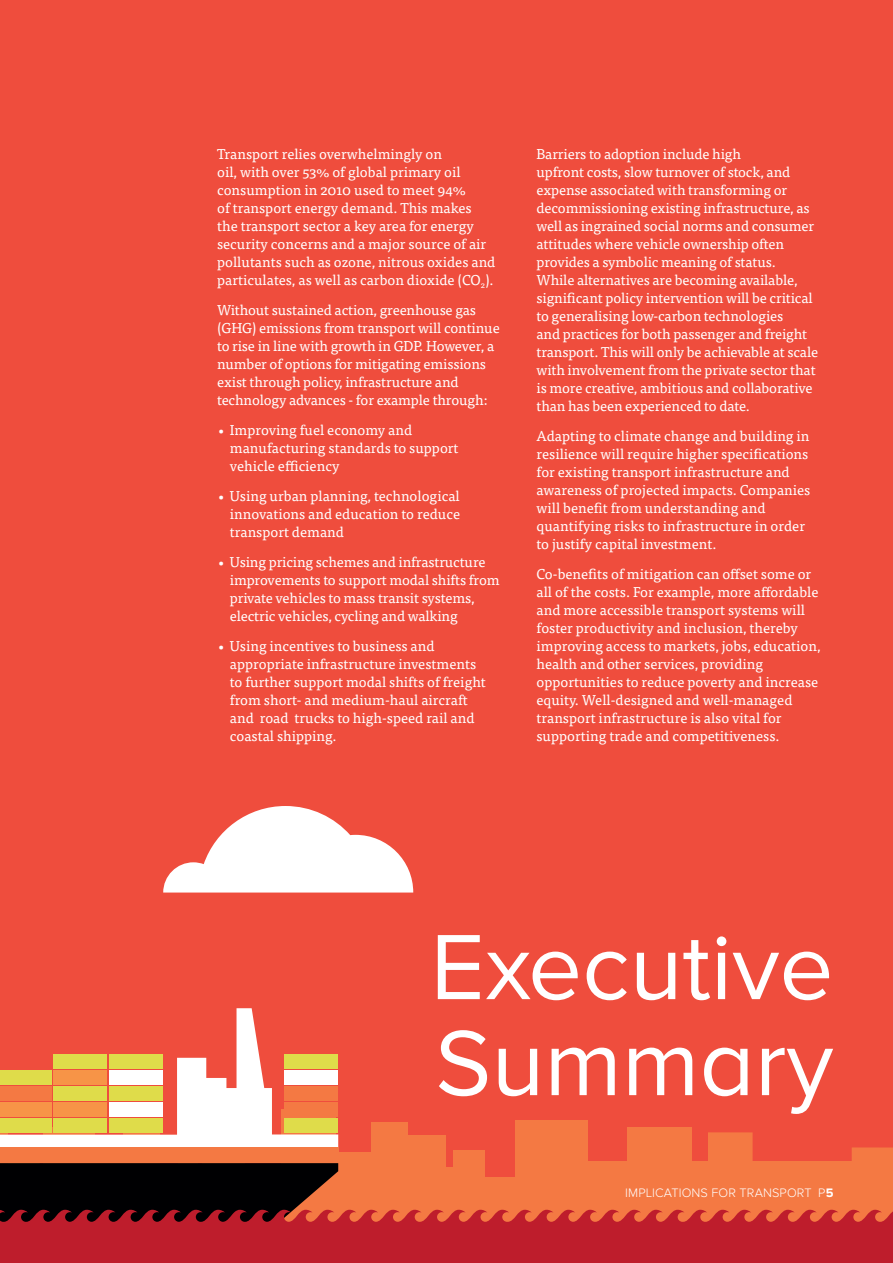
<style>
.page{position:relative;width:893px;height:1263px;background:#ef4d3d}
.page>*{position:absolute;margin:0;border:0;box-sizing:border-box;transform-origin:0 0}
.t1{font:96px/96px "Proxima Nova";color:#fff}
.t2{font:14.25px/18px "Tisa Pro";letter-spacing:-.005em;color:#fff}
.t3{font:300 12.75px "Proxima Nova";letter-spacing:.01em;color:#fff}
.s1{font-weight:700}
</style>
<div class="page">
<div style="left:708px;top:1132px;width:45px;height:131px;background:#f47943"></div>
<div style="left:852px;top:1147px;width:41px;height:63px;background:#f47943"></div>
<div style="left:876px;top:1190px;width:17px;height:73px;background:#f47943"></div>
<div style="left:384px;top:1136px;width:61px;height:82px;background:#f47943"></div>
<div style="left:315px;top:1152px;width:63px;height:111px;background:#f47943"></div>
<div style="left:371px;top:1122px;width:36px;height:141px;background:#f47943"></div>
<div style="left:396px;top:1168px;width:58px;height:95px;background:#f47943"></div>
<div style="left:454px;top:1178px;width:122px;height:85px;background:#f47943"></div>
<div style="left:454px;top:1150px;width:31px;height:113px;background:#f47943"></div>
<div style="left:515px;top:1120px;width:72px;height:143px;background:#f47943"></div>
<div style="left:572px;top:1161px;width:294px;height:102px;background:#f47943"></div>
<div style="left:627px;top:1127px;width:64px;height:136px;background:#f47943"></div>
<svg style="left:0;top:1008px;width:338px;height:139px"></svg>
<div style="left:0;top:1147px;width:338px;height:16px;background:#f47943"></div>
<svg style="left:0;top:1163px;width:338px;height:47px;background:#0e0605"></svg>
<svg style="left:0;top:1210px;width:893px;height:53px;background:#bb232c"></svg>
<svg style="left:163px;top:806px;width:250px;height:86px"></svg>
<p class="t2" style="left:217px;top:144px;width:280px">Transport relies overwhelmingly on<br>oil, with over 53% of global primary oil consumption in 2010 used to meet 94%<br>of transport energy demand. This makes the transport sector a key area for energy security concerns and a major source of air pollutants such as ozone, nitrous oxides and particulates, as well as carbon dioxide (CO<sub>2</sub>).</p>
<p class="t2" style="left:217px;top:300px;width:284px">Without sustained action, greenhouse gas (GHG) emissions from transport will continue to rise in line with growth in GDP. However, a number of options for mitigating emissions exist through policy, infrastructure and technology advances - for example through:</p>
<p class="t2" style="left:230px;top:420px;width:230px;text-indent:-13px">• Improving fuel economy and manufacturing standards to support vehicle efficiency</p>
<p class="t2" style="left:230px;top:486px;width:232px;text-align:justify;text-indent:-13px">• Using urban planning, technological innovations and education to reduce transport demand</p>
<p class="t2" style="left:230px;top:552px;width:271px;text-indent:-13px">• Using pricing schemes and infrastructure improvements to support modal shifts from private vehicles to mass transit systems, electric vehicles, cycling and walking</p>
<p class="t2" style="left:230px;top:636px;width:258px;text-indent:-13px">• Using incentives to business and appropriate infrastructure investments to further support modal shifts of freight from short- and medium-haul aircraft and road trucks to high-speed rail and coastal shipping.</p>
<p class="t2" style="left:536px;top:144px;width:283px">Barriers to adoption include high<br>upfront costs, slow turnover of stock, and expense associated with transforming or decommissioning existing infrastructure, as well as ingrained social norms and consumer attitudes where vehicle ownership often provides a symbolic meaning of status.<br>While alternatives are becoming available, significant policy intervention will be critical to generalising low-carbon technologies<br>and practices for both passenger and freight transport. This will only be achievable at scale with involvement from the private sector that is more creative, ambitious and collaborative than has been experienced to date.</p>
<p class="t2" style="left:536px;top:426px;width:275px">Adapting to climate change and building in resilience will require higher specifications for existing transport infrastructure and awareness of projected impacts. Companies will benefit from understanding and quantifying risks to infrastructure in order to justify capital investment.</p>
<p class="t2" style="left:536px;top:564px;width:286px">Co-benefits of mitigation can offset some or all of the costs. For example, more affordable and more accessible transport systems will foster productivity and inclusion, thereby improving access to markets, jobs, education, health and other services, providing opportunities to reduce poverty and increase equity. Well-designed and well-managed transport infrastructure is also vital for supporting trade and competitiveness.</p>
<h1 class="t1" style="left:430px;top:921px;width:405px">Executive<br>Summary</h1>
<p class="t3" style="left:625px;top:1185px;width:210px">IMPLICATIONS FOR TRANSPORT P<span class="s1">5</span></p>
</div>
